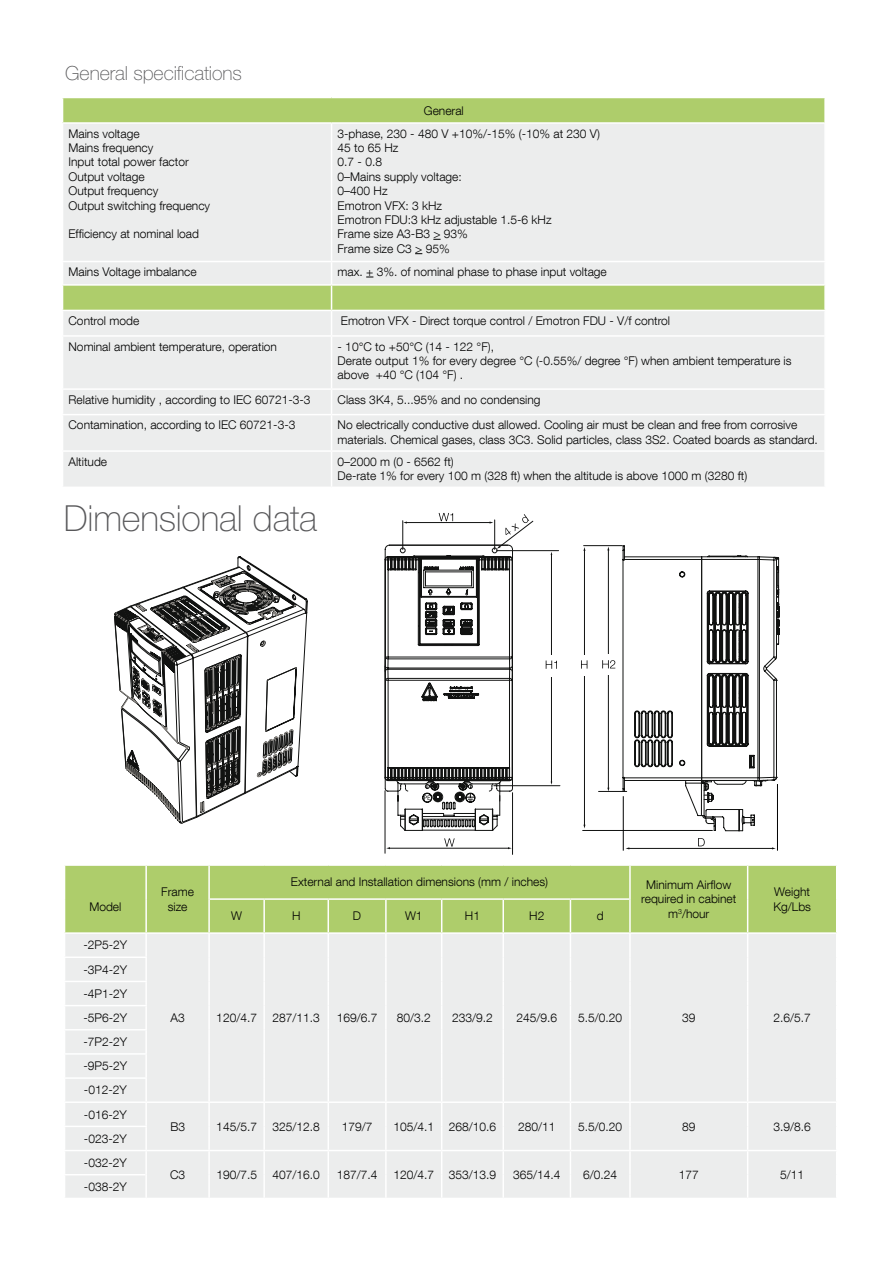
<style>
.page{position:relative;width:893px;height:1263px;background:#fff}
.page>*{position:absolute;margin:0;border:0;box-sizing:border-box;transform-origin:0 0}
.t1{font:100 36px "Helvetica Neue LT Std";letter-spacing:-.005em;color:#58585a}
.t2{font:100 19.5px "Helvetica Neue LT Std";color:#58585a}
.t3{font:300 12px/14.4px "Helvetica Neue LT Com";color:#000}
</style>
<div class="page">
<svg style="left:114px;top:556px;width:193px;height:267px"></svg>
<hr style="left:584px;top:545px;width:38px;height:1px;background:#111211">
<hr style="left:583px;top:830px;width:129px;height:1px;background:#111211">
<hr style="left:623px;top:796px;width:1px;height:55px;background:#000">
<hr style="left:777px;top:784px;width:1px;height:67px;background:#000">
<hr style="left:584px;top:550px;width:1px;height:275px;background:#111211">
<div style="left:574px;top:655px;width:19px;height:20px;background:#fff"></div>
<hr style="left:385px;top:791px;width:1px;height:62px;background:#111211">
<hr style="left:512px;top:793px;width:1px;height:61px;background:#111211">
<hr style="left:497px;top:550px;width:62px;height:1px;background:#111211">
<hr style="left:494px;top:785px;width:66px;height:1px;background:#111211">
<hr style="left:389px;top:848px;width:120px;height:1px;background:#111211">
<hr style="left:551px;top:554px;width:1px;height:228px;background:#111211">
<svg style="left:444px;top:838px;width:11px;height:9px"></svg>
<svg style="left:581px;top:660px;width:6px;height:9px"></svg>
<svg style="left:698px;top:838px;width:7px;height:8px"></svg>
<svg style="left:599px;top:546px;width:181px;height:285px"></svg>
<div style="left:541px;top:655px;width:20px;height:22px;background:#fff"></div>
<hr style="left:629px;top:848px;width:144px;height:1px;background:#111211">
<svg style="left:546px;top:660px;width:11px;height:9px"></svg>
<svg style="left:385px;top:513px;width:148px;height:318px"></svg>
<div style="left:65px;top:866px;width:771px;height:66px;background:#aecd6b"></div>
<div style="left:65px;top:934px;width:771px;height:264px;background:#eceded"></div>
<hr style="left:145px;top:866px;width:2px;height:33px;background:#fff">
<hr style="left:208px;top:866px;width:2px;height:33px;background:#fff">
<hr style="left:145px;top:899px;width:2px;height:33px;background:#fff">
<hr style="left:208px;top:899px;width:2px;height:33px;background:#fff">
<hr style="left:629px;top:866px;width:2px;height:33px;background:#fff">
<hr style="left:747px;top:866px;width:1px;height:33px;background:#fff">
<hr style="left:747px;top:899px;width:1px;height:33px;background:#fff">
<hr style="left:263px;top:900px;width:2px;height:32px;background:#fff">
<hr style="left:328px;top:900px;width:1px;height:32px;background:#fff">
<hr style="left:385px;top:900px;width:2px;height:32px;background:#fff">
<hr style="left:441px;top:900px;width:1px;height:32px;background:#fff">
<hr style="left:502px;top:900px;width:2px;height:32px;background:#fff">
<hr style="left:570px;top:900px;width:1px;height:32px;background:#fff">
<hr style="left:629px;top:899px;width:2px;height:33px;background:#fff">
<hr style="left:210px;top:898px;width:54px;height:2px;background:#fff">
<hr style="left:264px;top:898px;width:64px;height:2px;background:#fff">
<hr style="left:328px;top:898px;width:58px;height:2px;background:#fff">
<hr style="left:386px;top:898px;width:56px;height:2px;background:#fff">
<hr style="left:442px;top:898px;width:61px;height:2px;background:#fff">
<hr style="left:503px;top:898px;width:67px;height:2px;background:#fff">
<hr style="left:570px;top:898px;width:59px;height:2px;background:#fff">
<div style="left:63px;top:97px;width:762px;height:26px;background:#aecd6b"></div>
<div style="left:63px;top:124px;width:268px;height:363px;background:#eceded"></div>
<div style="left:332px;top:124px;width:492px;height:363px;background:#eceded"></div>
<hr style="left:62px;top:261px;width:270px;height:1px;background:#fff">
<hr style="left:332px;top:261px;width:494px;height:1px;background:#fff">
<hr style="left:62px;top:335px;width:270px;height:2px;background:#fff">
<hr style="left:332px;top:335px;width:494px;height:2px;background:#fff">
<hr style="left:62px;top:388px;width:270px;height:2px;background:#fff">
<hr style="left:332px;top:388px;width:494px;height:2px;background:#fff">
<hr style="left:62px;top:414px;width:270px;height:1px;background:#fff">
<hr style="left:332px;top:414px;width:494px;height:1px;background:#fff">
<hr style="left:62px;top:450px;width:270px;height:2px;background:#fff">
<hr style="left:332px;top:450px;width:494px;height:2px;background:#fff">
<hr style="left:62px;top:97px;width:270px;height:1px;background:#fff">
<hr style="left:332px;top:97px;width:494px;height:1px;background:#fff">
<hr style="left:824px;top:98px;width:2px;height:24px;background:#fff">
<hr style="left:62px;top:122px;width:270px;height:2px;background:#fff">
<hr style="left:332px;top:122px;width:494px;height:2px;background:#fff">
<svg style="left:62px;top:262px;width:763px;height:73px;background:#d8e3c3"></svg>
<h2 class="t2" style="left:65px;top:62px;width:178px">General specifications</h2>
<p class="t3" style="left:69px;top:126px;width:143px">Mains voltage<br>Mains frequency<br>Input total power factor<br>Output voltage<br>Output frequency<br>Output switching frequency</p>
<p class="t3" style="left:69px;top:227px;width:132px">Efficiency at nominal load</p>
<p class="t3" style="left:424px;top:103px;width:42px">General</p>
<p class="t3" style="left:338px;top:126px;width:264px">3-phase, 230 - 480 V +10%/-15% (-10% at 230 V)<br>45 to 65 Hz<br>0.7 - 0.8<br>0–Mains supply voltage:<br>0–400 Hz<br>Emotron VFX: 3 kHz<br>Emotron FDU:3 kHz adjustable 1.5-6 kHz<br>Frame size A3-B3 &gt; 93%<br>Frame size C3 &gt; 95%</p>
<p class="t3" style="left:69px;top:264px;width:130px">Mains Voltage imbalance</p>
<p class="t3" style="left:338px;top:264px;width:271px">max. + 3%. of nominal phase to phase input voltage</p>
<p class="t3" style="left:69px;top:313px;width:72px">Control mode</p>
<p class="t3" style="left:341px;top:313px;width:331px">Emotron VFX - Direct torque control / Emotron FDU - V/f control</p>
<p class="t3" style="left:69px;top:339px;width:210px">Nominal ambient temperature, operation</p>
<p class="t3" style="left:338px;top:339px;width:455px">- 10°C to +50°C (14 - 122 °F),<br>Derate output 1% for every degree °C (-0.55%/ degree °F) when ambient temperature is above +40 °C (104 °F) .</p>
<p class="t3" style="left:69px;top:392px;width:244px">Relative humidity , according to IEC 60721-3-3</p>
<p class="t3" style="left:338px;top:392px;width:204px">Class 3K4, 5...95% and no condensing</p>
<p class="t3" style="left:69px;top:417px;width:228px">Contamination, according to IEC 60721-3-3</p>
<p class="t3" style="left:338px;top:417px;width:482px">No electrically conductive dust allowed. Cooling air must be clean and free from corrosive materials. Chemical gases, class 3C3. Solid particles, class 3S2. Coated boards as standard.</p>
<p class="t3" style="left:69px;top:454px;width:40px">Altitude</p>
<p class="t3" style="left:338px;top:454px;width:411px">0–2000 m (0 - 6562 ft)<br>De-rate 1% for every 100 m (328 ft) when the altitude is above 1000 m (3280 ft)</p>
<h1 class="t1" style="left:64px;top:498px;width:255px">Dimensional data</h1>
<p class="t3" style="left:89px;top:899px;width:34px">Model</p>
<p class="t3" style="left:83px;top:938px;width:45px">-2P5-2Y</p>
<p class="t3" style="left:83px;top:957px;width:45px;line-height:24.2px;text-align:justify">-3P4-2Y -4P1-2Y -5P6-2Y -7P2-2Y -9P5-2Y -012-2Y -016-2Y</p>
<p class="t3" style="left:84px;top:1126px;width:44px;line-height:24.2px">-023-2Y -032-2Y</p>
<p class="t3" style="left:84px;top:1179px;width:44px">-038-2Y</p>
<p class="t3" style="left:161px;top:884px;width:34px;text-align:center">Frame size</p>
<p class="t3" style="left:291px;top:875px;width:259px">External and Installation dimensions (mm / inches)</p>
<p class="t3" style="left:641px;top:877px;width:97px;text-align:center">Minimum Airflow required in cabinet m<sup>3</sup>/hour</p>
<p class="t3" style="left:773px;top:884px;width:39px">Weight<br>Kg/Lbs</p>
<p class="t3" style="left:231px;top:909px;width:12px">W</p>
<p class="t3" style="left:292px;top:909px;width:10px">H</p>
<p class="t3" style="left:353px;top:909px;width:10px">D</p>
<p class="t3" style="left:405px;top:909px;width:19px">W1</p>
<p class="t3" style="left:465px;top:909px;width:17px">H1</p>
<p class="t3" style="left:529px;top:909px;width:17px">H2</p>
<p class="t3" style="left:597px;top:909px;width:8px">d</p>
<p class="t3" style="left:171px;top:1010px;width:16px">A3</p>
<p class="t3" style="left:216px;top:1010px;width:42px">120/4.7</p>
<p class="t3" style="left:273px;top:1010px;width:49px">287/11.3</p>
<p class="t3" style="left:337px;top:1010px;width:42px">169/6.7</p>
<p class="t3" style="left:397px;top:1010px;width:36px">80/3.2</p>
<p class="t3" style="left:452px;top:1010px;width:42px">233/9.2</p>
<p class="t3" style="left:517px;top:1010px;width:42px">245/9.6</p>
<p class="t3" style="left:578px;top:1010px;width:46px">5.5/0.20</p>
<p class="t3" style="left:682px;top:1010px;width:15px">39</p>
<p class="t3" style="left:774px;top:1010px;width:39px">2.6/5.7</p>
<p class="t3" style="left:170px;top:1119px;width:16px">B3</p>
<p class="t3" style="left:216px;top:1119px;width:42px">145/5.7</p>
<p class="t3" style="left:273px;top:1119px;width:49px">325/12.8</p>
<p class="t3" style="left:342px;top:1119px;width:32px">179/7</p>
<p class="t3" style="left:393px;top:1119px;width:104px">105/4.1 268/10.6</p>
<p class="t3" style="left:518px;top:1119px;width:39px">280/11</p>
<p class="t3" style="left:578px;top:1119px;width:46px">5.5/0.20</p>
<p class="t3" style="left:682px;top:1119px;width:15px">89</p>
<p class="t3" style="left:774px;top:1119px;width:39px">3.9/8.6</p>
<p class="t3" style="left:170px;top:1167px;width:17px">C3</p>
<p class="t3" style="left:216px;top:1167px;width:42px">190/7.5</p>
<p class="t3" style="left:273px;top:1167px;width:49px">407/16.0</p>
<p class="t3" style="left:337px;top:1167px;width:42px">187/7.4</p>
<p class="t3" style="left:393px;top:1167px;width:104px">120/4.7 353/13.9</p>
<p class="t3" style="left:513px;top:1167px;width:49px">365/14.4</p>
<p class="t3" style="left:583px;top:1167px;width:36px">6/0.24</p>
<p class="t3" style="left:679px;top:1167px;width:22px">177</p>
<p class="t3" style="left:780px;top:1167px;width:26px">5/11</p>
</div>
